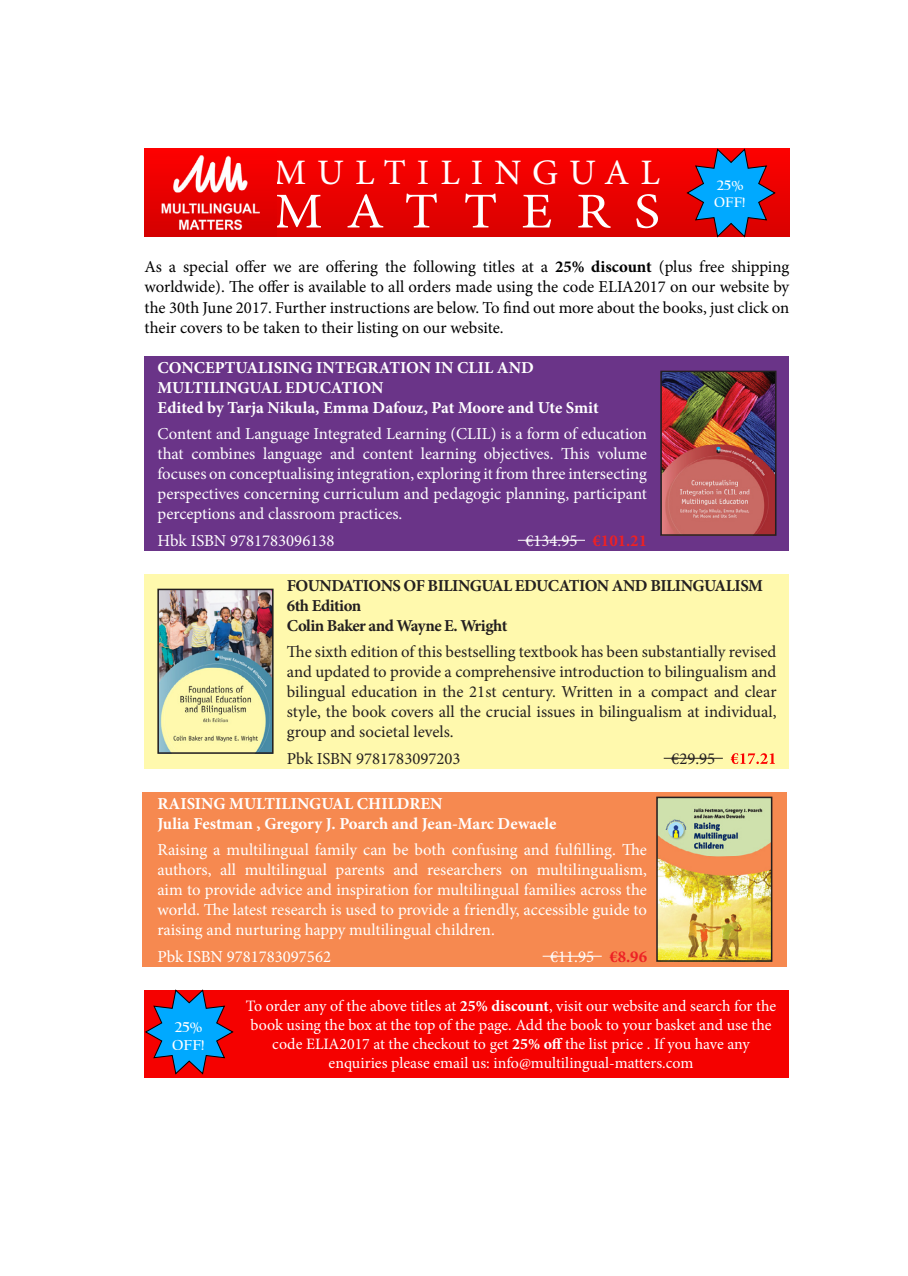
<style>
.page{position:relative;width:908px;height:1276px;background:#fff}
.page>*{position:absolute;margin:0;border:0;box-sizing:border-box;transform-origin:0 0}
.t1{font:50.2px "Minion Pro";letter-spacing:.435em;color:#fff;scale:1.09 1}
.t2{font:35.8px "Minion Pro";letter-spacing:.3em;color:#fff}
.t3{font:16.8px/20px "Minion Pro";color:#fff;text-align:justify}
.t4{font:16.8px/20px "Minion Pro";color:#231f20;text-align:justify}
.t5{font:16.8px/20px "Minion Pro";color:#000101;text-align:justify}
.t6{font:700 16.8px/20px "Minion Pro";color:#fff}
.t7{font:700 16.8px/20px "Minion Pro";letter-spacing:-.03em;color:#231f20}
.t8{font:15.8px/19px "Minion Pro";letter-spacing:-.005em;color:#fff;text-align:center}
.t9{font:700 15px/18px "Californian FB";color:#fff}
.t10{font:700 14.4px/17.4px "Californian FB";color:#fff}
.s1{font-weight:700}
.s2{font-weight:700;color:#ed2124}
.s3{font-weight:700;color:#fff}
</style>
<div class="page">
<div style="left:144px;top:990px;width:645px;height:87px;background:#f50100"></div>
<svg style="left:145px;top:989px;width:88px;height:85px"></svg>
<div style="left:144px;top:149px;width:645px;height:88px;background:linear-gradient(to bottom,#fd0100,#d90100)"></div>
<div style="left:274px;top:149px;width:385px;height:88px;background:linear-gradient(to bottom,#fd0100,#d90100)"></div>
<img style="left:144px;top:149px;width:132px;height:88px">
<svg style="left:686px;top:148px;width:89px;height:89px;background:#6b547e"></svg>
<div style="left:142px;top:792px;width:645px;height:174px;background:#f68950"></div>
<hr style="left:542px;top:956px;width:59px;height:1px;background:#fff">
<img style="left:659px;top:799px;width:110px;height:159px">
<div style="left:656px;top:796px;width:116px;height:165px;border:2px solid #231f20"></div>
<div style="left:144px;top:574px;width:645px;height:194px;background:#fff9ad"></div>
<hr style="left:663px;top:758px;width:59px;height:1px;background:#231f20">
<img style="left:160px;top:591px;width:110px;height:160px">
<div style="left:157px;top:588px;width:116px;height:166px;border:2px solid #231f20"></div>
<div style="left:144px;top:356px;width:645px;height:194px;background:#6a3488"></div>
<hr style="left:517px;top:540px;width:67px;height:1px;background:#fff">
<img style="left:663px;top:374px;width:110px;height:159px">
<div style="left:660px;top:371px;width:116px;height:165px;border:2px solid #231f20"></div>
<h2 class="t2" style="left:274px;top:149px;width:387px">MULTILINGUAL</h2>
<h1 class="t1" style="left:274px;top:178px;width:355px">MATTERS</h1>
<p class="t10" style="left:714px;top:176px;width:33px">25%<br>OFF!</p>
<p class="t5" style="left:144px;top:257px;width:646px">As a special offer we are offering the following titles at a <span class="s1">25% discount</span> (plus free shipping worldwide). The offer is available to all orders made using the code ELIA2017 on our website by the 30th June 2017. Further instructions are below. To find out more about the books, just click on their covers to be taken to their listing on our website.</p>
<p class="t6" style="left:157px;top:357px;width:442px">CONCEPTUALISING INTEGRATION IN CLIL AND<br>MULTILINGUAL EDUCATION<br>Edited by Tarja Nikula, Emma Dafouz, Pat Moore and Ute Smit</p>
<p class="t3" style="left:157px;top:424px;width:491px">Content and Language Integrated Learning (CLIL) is a form of education that combines language and content learning objectives. This volume focuses on conceptualising integration, exploring it from three intersecting perspectives concerning curriculum and pedagogic planning, participant perceptions and classroom practices.</p>
<p class="t3" style="left:157px;top:530px;width:178px">Hbk ISBN 9781783096138</p>
<p class="t3" style="left:525px;top:530px;width:123px">€134.95 <span class="s2">€101.21</span></p>
<p class="t7" style="left:287px;top:575px;width:477px">FOUNDATIONS OF BILINGUAL EDUCATION AND BILINGUALISM<br>6th Edition<br>Colin Baker and Wayne E. Wright</p>
<p class="t4" style="left:287px;top:642px;width:491px">The sixth edition of this bestselling textbook has been substantially revised and updated to provide a comprehensive introduction to bilingualism and bilingual education in the 21st century. Written in a compact and clear style, the book covers all the crucial issues in bilingualism at individual, group and societal levels.</p>
<p class="t4" style="left:287px;top:748px;width:175px">Pbk ISBN 9781783097203</p>
<p class="t4" style="left:671px;top:748px;width:107px">€29.95 <span class="s3">€17.21</span></p>
<p class="t6" style="left:157px;top:793px;width:400px">RAISING MULTILINGUAL CHILDREN<br>Julia Festman , Gregory J. Poarch and Jean-Marc Dewaele</p>
<p class="t3" style="left:157px;top:840px;width:491px">Raising a multilingual family can be both confusing and fulfilling. The authors, all multilingual parents and researchers on multilingualism, aim to provide advice and inspiration for multilingual families across the world. The latest research is used to provide a friendly, accessible guide to raising and nurturing happy multilingual children.</p>
<p class="t3" style="left:157px;top:946px;width:175px">Pbk ISBN 9781783097562</p>
<p class="t3" style="left:550px;top:946px;width:98px">€11.95 <span class="s2">€8.96</span></p>
<p class="t9" style="left:172px;top:1018px;width:34px">25%<br>OFF!</p>
<p class="t8" style="left:246px;top:996px;width:531px">To order any of the above titles at <span class="s1">25% discount</span>, visit our website and search for the book using the box at the top of the page. Add the book to your basket and use the code ELIA2017 at the checkout to get <span class="s1">25% off</span> the list price . If you have any enquiries please email us: info@multilingual-matters.com</p>
</div>
